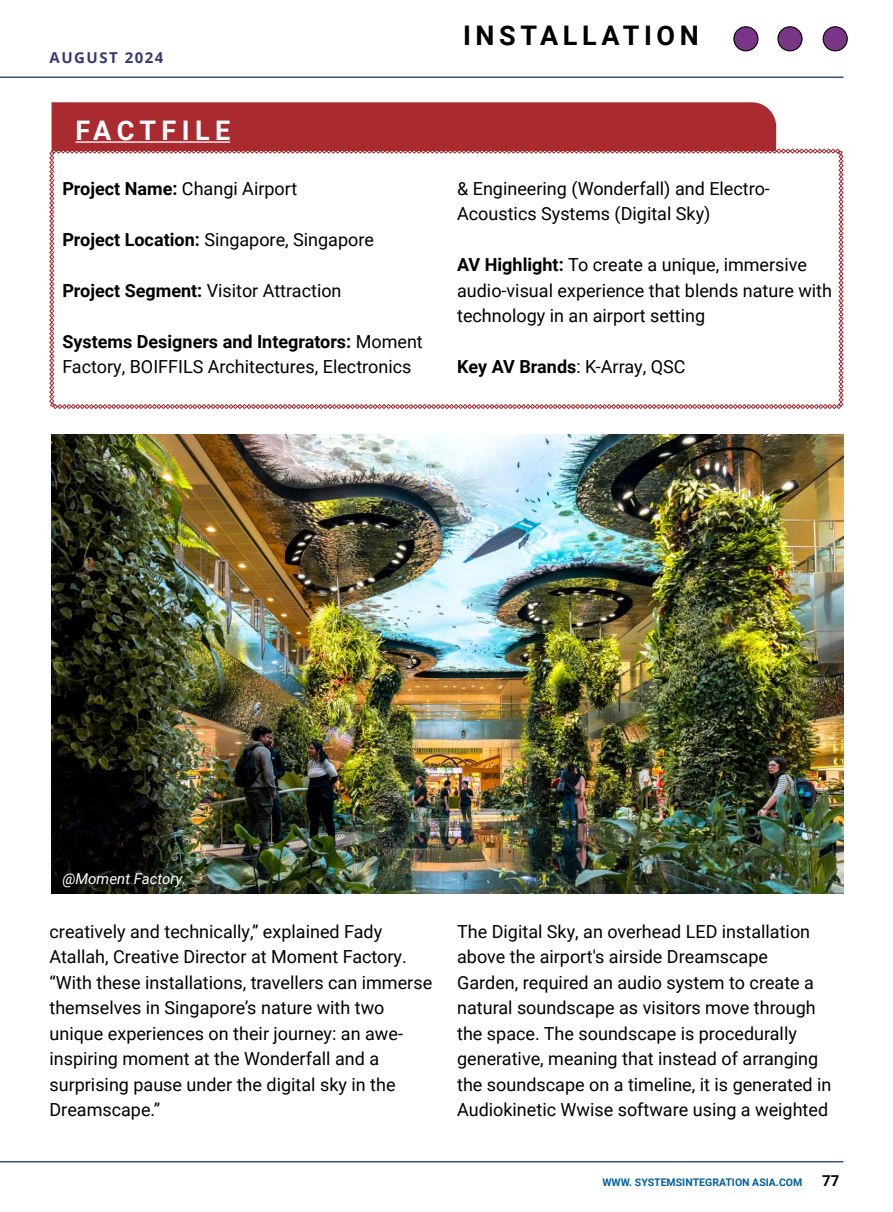
<style>
.page{position:relative;width:893px;height:1212px;background:#fff}
.page>*{position:absolute;margin:0;border:0;box-sizing:border-box;transform-origin:0 0}
.t1{font:700 27px "Roboto";letter-spacing:.17em;color:#000}
.t2{font:700 27px "Roboto";letter-spacing:.2em;color:#fff}
.t3{font:18px/25.5px "Roboto";color:#000}
.t4{font:italic 15px "Roboto";color:#fff}
.t5{font:700 15px "Open Sans";letter-spacing:.1em;color:#373872}
.t6{font:700 15px "Roboto";color:#000}
.t7{font:700 10.5px "Roboto";color:#00609c}
.s1{font-weight:700}
</style>
<div class="page">
<hr style="left:0;top:1161px;width:843px;height:1px;background:#2f5478">
<hr style="left:0;top:76px;width:843px;height:2px;background:#2f5478">
<div style="left:734px;top:27px;width:24px;height:24px;background:#7a3686;border-radius:50%"></div>
<div style="left:733px;top:26px;width:25px;height:25px;border:1px solid #000;border-radius:50%"></div>
<div style="left:778px;top:27px;width:24px;height:24px;background:#7a3686;border-radius:50%"></div>
<div style="left:777px;top:26px;width:26px;height:25px;border:1px solid #000;border-radius:50%"></div>
<div style="left:823px;top:27px;width:24px;height:24px;background:#7a3686;border-radius:50%"></div>
<div style="left:823px;top:26px;width:25px;height:25px;border:1px solid #000;border-radius:50%"></div>
<svg style="left:49px;top:102px;width:795px;height:307px"></svg>
<hr style="left:76px;top:141px;width:154px;height:2px;background:#fff">
<img style="left:52px;top:434px;width:791px;height:459px">
<p class="t5" style="left:50px;top:47px;width:115px">AUGUST 2024</p>
<h1 class="t2" style="left:76px;top:112px;width:156px">FACTFILE</h1>
<p class="t3" style="left:62px;top:175px;width:236px"><span class="s1">Project Name:</span> Changi Airport</p>
<p class="t3" style="left:62px;top:226px;width:313px"><span class="s1">Project Location:</span> Singapore, Singapore</p>
<p class="t3" style="left:62px;top:277px;width:281px"><span class="s1">Project Segment:</span> Visitor Attraction</p>
<p class="t3" style="left:62px;top:328px;width:362px"><span class="s1">Systems Designers and Integrators:</span> Moment<br>Factory, BOIFFILS Architectures, Electronics</p>
<h1 class="t1" style="left:463px;top:16px;width:237px">INSTALLATION</h1>
<p class="t3" style="left:457px;top:175px;width:314px">&amp; Engineering (Wonderfall) and Electro-<br>Acoustics Systems (Digital Sky)</p>
<p class="t3" style="left:457px;top:251px;width:376px"><span class="s1">AV Highlight:</span> To create a unique, immersive audio-visual experience that blends nature with technology in an airport setting</p>
<p class="t3" style="left:457px;top:353px;width:230px"><span class="s1">Key AV Brands</span>: K-Array, QSC</p>
<p class="t4" style="left:62px;top:868px;width:125px">@Moment Factory.</p>
<p class="t3" style="left:50px;top:918px;width:384px">creatively and technically,” explained Fady Atallah, Creative Director at Moment Factory. “With these installations, travellers can immerse themselves in Singapore’s nature with two unique experiences on their journey: an awe&shy;inspiring moment at the Wonderfall and a surprising pause under the digital sky in the Dreamscape.”</p>
<p class="t3" style="left:457px;top:918px;width:376px">The Digital Sky, an overhead LED installation above the airport's airside Dreamscape Garden, required an audio system to create a natural soundscape as visitors move through the space. The soundscape is procedurally generative, meaning that instead of arranging the soundscape on a timeline, it is generated in Audiokinetic Wwise software using a weighted</p>
<p class="t7" style="left:602px;top:1175px;width:201px">WWW. SYSTEMSINTEGRATION ASIA.COM</p>
<p class="t6" style="left:822px;top:1170px;width:19px">77</p>
</div>
